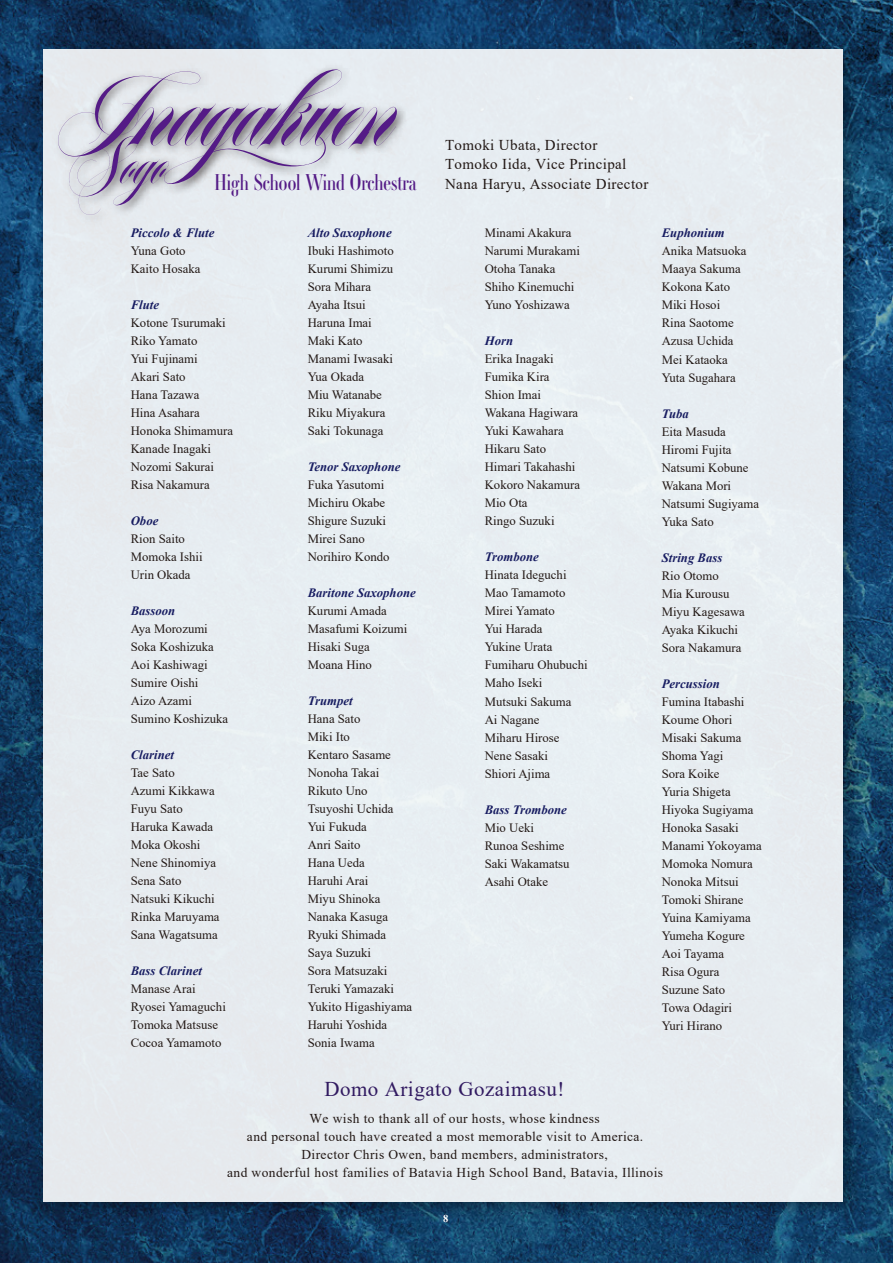
<style>
.page{position:relative;width:893px;height:1263px;background:#fff}
.page>*{position:absolute;margin:0;border:0;box-sizing:border-box;transform-origin:0 0}
.t1{font:22.5px "Ambroise Std Firmin";color:#541b86}
.t2{font:21px "Times New Roman";letter-spacing:.025em;color:#311a61}
.t3{font:15px/19.5px "Times New Roman";letter-spacing:.025em;color:#221815}
.t4{font:13.5px "Times New Roman";letter-spacing:.03em;color:#221815}
.t5{font:12.75px/18px "Times New Roman";color:#221815}
.t6{font:italic 700 12.75px "Times New Roman";color:#171c61}
.t7{font:700 10.5px "Times New Roman";color:#fff}
</style>
<div class="page">
<img style="left:0;top:0;width:893px;height:1263px">
<img style="left:25px;top:30px;width:845px;height:1198px">
<div style="left:44px;top:49px;width:799px;height:1152px;background:#e7edf1"></div>
<svg style="left:58px;top:69px;width:339px;height:146px"></svg>
<p class="t3" style="left:445px;top:134px;width:183px">Tomoki Ubata, Director<br>Tomoko Iida, Vice Principal</p>
<h1 class="t1" style="left:215px;top:168px;width:203px">High School Wind Orchestra</h1>
<p class="t3" style="left:445px;top:173px;width:205px">Nana Haryu, Associate Director</p>
<p class="t6" style="left:131px;top:224px;width:85px">Piccolo &amp; Flute</p>
<p class="t5" style="left:131px;top:241px;width:71px">Yuna Goto<br>Kaito Hosaka</p>
<p class="t6" style="left:131px;top:296px;width:30px">Flute</p>
<p class="t5" style="left:131px;top:313px;width:104px">Kotone Tsurumaki<br>Riko Yamato<br>Yui Fujinami<br>Akari Sato<br>Hana Tazawa<br>Hina Asahara<br>Honoka Shimamura<br>Kanade Inagaki<br>Nozomi Sakurai<br>Risa Nakamura</p>
<p class="t6" style="left:131px;top:512px;width:29px">Oboe</p>
<p class="t5" style="left:131px;top:529px;width:73px">Rion Saito<br>Momoka Ishii<br>Urin Okada</p>
<p class="t6" style="left:131px;top:602px;width:46px">Bassoon</p>
<p class="t5" style="left:131px;top:619px;width:99px">Aya Morozumi<br>Soka Koshizuka<br>Aoi Kashiwagi<br>Sumire Oishi<br>Aizo Azami<br>Sumino Koshizuka</p>
<p class="t6" style="left:131px;top:746px;width:45px">Clarinet</p>
<p class="t5" style="left:131px;top:763px;width:90px">Tae Sato<br>Azumi Kikkawa<br>Fuyu Sato<br>Haruka Kawada<br>Moka Okoshi<br>Nene Shinomiya<br>Sena Sato<br>Natsuki Kikuchi<br>Rinka Maruyama<br>Sana Wagatsuma</p>
<p class="t6" style="left:131px;top:962px;width:73px">Bass Clarinet</p>
<p class="t5" style="left:131px;top:980px;width:97px">Manase Arai<br>Ryosei Yamaguchi<br>Tomoka Matsuse<br>Cocoa Yamamoto</p>
<p class="t6" style="left:308px;top:224px;width:85px">Alto Saxophone</p>
<p class="t5" style="left:308px;top:242px;width:88px">Ibuki Hashimoto<br>Kurumi Shimizu<br>Sora Mihara<br>Ayaha Itsui<br>Haruna Imai<br>Maki Kato<br>Manami Iwasaki<br>Yua Okada<br>Miu Watanabe<br>Riku Miyakura<br>Saki Tokunaga</p>
<p class="t6" style="left:308px;top:458px;width:94px">Tenor Saxophone</p>
<p class="t5" style="left:308px;top:476px;width:83px">Fuka Yasutomi<br>Michiru Okabe<br>Shigure Suzuki<br>Mirei Sano<br>Norihiro Kondo</p>
<p class="t6" style="left:308px;top:584px;width:110px">Baritone Saxophone</p>
<p class="t5" style="left:308px;top:602px;width:101px">Kurumi Amada<br>Masafumi Koizumi<br>Hisaki Suga<br>Moana Hino</p>
<p class="t6" style="left:308px;top:692px;width:46px">Trumpet</p>
<p class="t5" style="left:308px;top:710px;width:106px">Hana Sato<br>Miki Ito<br>Kentaro Sasame<br>Nonoha Takai<br>Rikuto Uno<br>Tsuyoshi Uchida<br>Yui Fukuda<br>Anri Saito<br>Hana Ueda<br>Haruhi Arai<br>Miyu Shinoka<br>Nanaka Kasuga<br>Ryuki Shimada<br>Saya Suzuki<br>Sora Matsuzaki<br>Teruki Yamazaki<br>Yukito Higashiyama<br>Haruhi Yoshida<br>Sonia Iwama</p>
<p class="t5" style="left:485px;top:224px;width:97px">Minami Akakura<br>Narumi Murakami<br>Otoha Tanaka<br>Shiho Kinemuchi<br>Yuno Yoshizawa</p>
<p class="t6" style="left:485px;top:332px;width:30px">Horn</p>
<p class="t5" style="left:485px;top:350px;width:97px">Erika Inagaki<br>Fumika Kira<br>Shion Imai<br>Wakana Hagiwara<br>Yuki Kawahara<br>Hikaru Sato<br>Himari Takahashi<br>Kokoro Nakamura<br>Mio Ota<br>Ringo Suzuki</p>
<p class="t6" style="left:485px;top:548px;width:56px">Trombone</p>
<p class="t5" style="left:485px;top:566px;width:105px">Hinata Ideguchi<br>Mao Tamamoto<br>Mirei Yamato<br>Yui Harada<br>Yukine Urata<br>Fumiharu Ohubuchi<br>Maho Iseki<br>Mutsuki Sakuma<br>Ai Nagane<br>Miharu Hirose<br>Nene Sasaki<br>Shiori Ajima</p>
<p class="t6" style="left:485px;top:800px;width:84px">Bass Trombone</p>
<p class="t5" style="left:485px;top:818px;width:86px">Mio Ueki<br>Runoa Seshime<br>Saki Wakamatsu<br>Asahi Otake</p>
<p class="t6" style="left:662px;top:224px;width:65px">Euphonium</p>
<p class="t5" style="left:662px;top:242px;width:86px">Anika Matsuoka<br>Maaya Sakuma<br>Kokona Kato<br>Miki Hosoi<br>Rina Saotome<br>Azusa Uchida<br>Mei Kataoka<br>Yuta Sugahara</p>
<p class="t6" style="left:662px;top:404px;width:29px">Tuba</p>
<p class="t5" style="left:662px;top:422px;width:99px">Eita Masuda<br>Hiromi Fujita<br>Natsumi Kobune<br>Wakana Mori<br>Natsumi Sugiyama<br>Yuka Sato</p>
<p class="t6" style="left:662px;top:548px;width:62px">String Bass</p>
<p class="t5" style="left:662px;top:566px;width:85px">Rio Otomo<br>Mia Kurousu<br>Miyu Kagesawa<br>Ayaka Kikuchi<br>Sora Nakamura</p>
<p class="t6" style="left:662px;top:674px;width:60px">Percussion</p>
<p class="t5" style="left:662px;top:692px;width:101px">Fumina Itabashi<br>Koume Ohori<br>Misaki Sakuma<br>Shoma Yagi<br>Sora Koike<br>Yuria Shigeta<br>Hiyoka Sugiyama<br>Honoka Sasaki<br>Manami Yokoyama<br>Momoka Nomura<br>Nonoka Mitsui<br>Tomoki Shirane<br>Yuina Kamiyama<br>Yumeha Kogure<br>Aoi Tayama<br>Risa Ogura<br>Suzune Sato<br>Towa Odagiri<br>Yuri Hirano</p>
<h2 class="t2" style="left:324px;top:1074px;width:242px">Domo Arigato Gozaimasu!</h2>
<p class="t4" style="left:309px;top:1109px;width:292px">We wish to thank all of our hosts, whose kindness</p>
<p class="t4" style="left:247px;top:1127px;width:398px">and personal touch have created a most memorable visit to America.</p>
<p class="t4" style="left:301px;top:1145px;width:308px">Director Chris Owen, band members, administrators,</p>
<p class="t4" style="left:227px;top:1163px;width:438px">and wonderful host families of Batavia High School Band, Batavia, Illinois</p>
<p class="t7" style="left:443px;top:1211px;width:7px">8</p>
</div>
